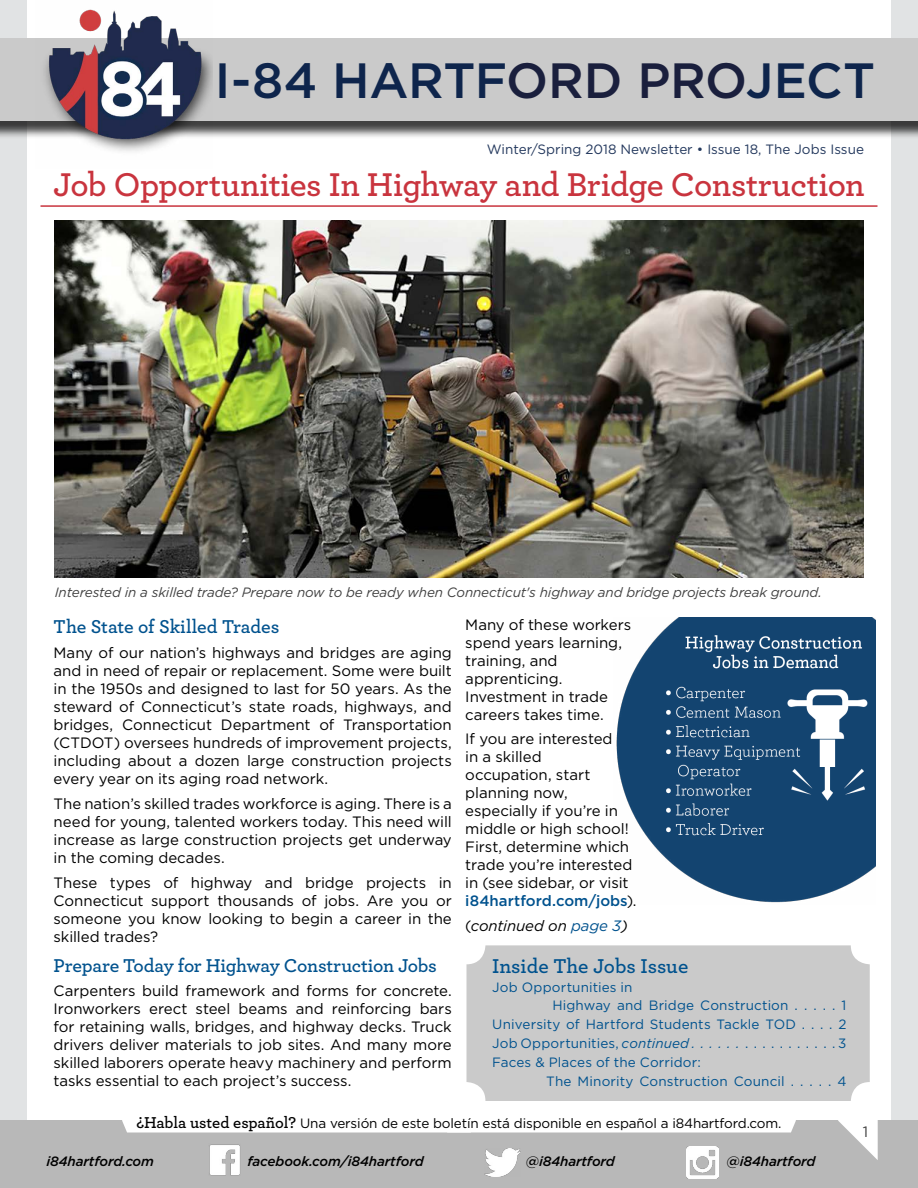
<style>
.page{position:relative;width:918px;height:1188px;background:#e1e3e4}
.page>*{position:absolute;margin:0;border:0;box-sizing:border-box;transform-origin:0 0}
.Masthead{font:500 49.5px "Gotham";letter-spacing:-.01em;color:#0e254c}
.Header_1{font:600 34.5px "Archer";letter-spacing:-.015em;color:#c9343e}
.TOC_Header{font:600 21px "Archer";color:#00528e}
.Body{font:600 19.5px "Archer";letter-spacing:-.015em;color:#00528e}
.Header_5{font:600 19.5px "Archer";letter-spacing:-.005em;color:#00528e}
.Body-2{font:15px/18px "Gotham";letter-spacing:-.005em;color:#000;text-align:justify}
.Body-3{font:italic 15px "Gotham";letter-spacing:-.005em;color:#000}
.t1{font:15px "Gotham";color:#414141}
.TOC_Contents{font:13.5px/18.9px "Gotham";letter-spacing:.01em;color:#00528e}
.t2{font:italic 13.5px "Gotham";letter-spacing:-.01em;color:#414141}
.Habla_Espanol{font:13.5px "Gotham";letter-spacing:-.01em;color:#000}
.Web_Invite{font:italic 500 13.5px "Gotham";letter-spacing:-.01em;color:#000}
.t3{font:13.5px "Gotham";color:#23385d}
.s1{color:#1a1f3d}
.s2{font-weight:500;color:#00528e}
.s3{font-style:normal}
.s4{color:#00528e}
.s5{font-style:italic}
.s6{font-family:"Archer";font-weight:600;font-size:16.5px}
</style>
<div class="page">
<div style="left:27px;top:0;width:864px;height:1121px;background:#fff"></div>
<div style="left:0;top:1120px;width:918px;height:68px;background:#b8b8b8"></div>
<svg style="left:838px;top:1120px;width:40px;height:40px"></svg>
<hr style="left:40px;top:205px;width:838px;height:2px;background:#c9343e">
<div style="left:466px;top:945px;width:404px;height:156px;background:#cacaca;border-radius:19px"></div>
<div style="left:0;top:41px;width:918px;height:99px;background:#000;opacity:.75"></div>
<div style="left:0;top:39px;width:918px;height:82px;background:#cacaca"></div>
<img style="left:36px;top:9px;width:177px;height:143px">
<img style="left:54px;top:220px;width:810px;height:358px">
<div style="left:122px;top:1120px;width:674px;height:12px;background:#fff"></div>
<img style="left:616px;top:618px;width:259px;height:285px">
<img style="left:209px;top:1144px;width:31px;height:32px">
<img style="left:485px;top:1148px;width:35px;height:29px">
<img style="left:687px;top:1146px;width:32px;height:32px">
<h1 class="Masthead" style="left:215px;top:48px;width:662px">I-84 HARTF<span class="s1">ORD PRO</span>JECT</h1>
<p class="t3" style="left:487px;top:141px;width:379px">Winter/Spring 2018 Newsletter • Issue 18, The Jobs Issue</p>
<h1 class="Header_1" style="left:53px;top:158px;width:813px">Job Opportunities In Highway and Bridge Construction</h1>
<p class="t2" style="left:55px;top:583px;width:769px">Interested in a skilled trade? Prepare now to be ready when Connecticut's highway and bridge projects break ground.</p>
<p class="Body-2" style="left:465px;top:615px;width:167px;text-align:left">Many of these workers spend years learning, training, and apprenticing.<br>Investment in trade careers takes time.</p>
<p class="Body-2" style="left:465px;top:730px;width:173px;text-align:left">If you are interested<br>in a skilled<br>occupation, start planning now, especially if you’re in middle or high school!<br>First, determine which trade you’re interested in (see sidebar, or visit <span class="s2">i84hartford.com/jobs</span>).</p>
<p class="Body-3" style="left:465px;top:916px;width:164px"><span class="s3">(</span>continued on <span class="s4">page 3</span>)</p>
<p class="TOC_Header" style="left:492px;top:950px;width:198px">Inside The Jobs Issue</p>
<p class="TOC_Contents" style="left:492px;top:977px;width:142px">Job Opportunities in</p>
<p class="TOC_Contents" style="left:552px;top:996px;width:296px">Highway and Bridge Construction . . . . . 1</p>
<p class="TOC_Contents" style="left:492px;top:1015px;width:356px">University of Hartford Students Tackle TOD . . . . 2<br>Job Opportunities, <span class="s5">continued . . . . . .</span> . . . . . . . . . . . 3</p>
<p class="TOC_Contents" style="left:546px;top:1052px;width:302px;text-indent:-54px">Faces &amp; Places of the Corridor:<br>The Minority Construction Council . . . . . 4</p>
<p class="Habla_Espanol" style="left:136px;top:1115px;width:647px"><span class="s6">¿Habla usted español?</span> Una versión de este boletín está disponible en español a i84hartford.com.</p>
<p class="Header_5" style="left:54px;top:612px;width:227px">The State of Skilled Trades</p>
<p class="Body-2" style="left:54px;top:643px;width:400px">Many of our nation’s highways and bridges are aging and in need of repair or replacement. Some were built in the 1950s and designed to last for 50 years. As the steward of Connecticut’s state roads, highways, and bridges, Connecticut Department of Transportation (CTDOT) oversees hundreds of improvement projects, including about a dozen large construction projects every year on its aging road network.</p>
<p class="Body-2" style="left:54px;top:794px;width:400px">The nation’s skilled trades workforce is aging. There is a need for young, talented workers today. This need will increase as large construction projects get underway in the coming decades.</p>
<p class="Body-2" style="left:54px;top:873px;width:400px">These types of highway and bridge projects in Connecticut support thousands of jobs. Are you or someone you know looking to begin a career in the skilled trades?</p>
<p class="Body" style="left:54px;top:951px;width:385px">Prepare Today for Highway Construction Jobs</p>
<p class="Body-2" style="left:54px;top:982px;width:400px">Carpenters build framework and forms for concrete.<br>Ironworkers erect steel beams and reinforcing bars for retaining walls, bridges, and highway decks. Truck drivers deliver materials to job sites. And many more skilled laborers operate heavy machinery and perform tasks essential to each project’s success.</p>
<p class="Web_Invite" style="left:46px;top:1153px;width:109px">i84hartford.com</p>
<p class="Web_Invite" style="left:248px;top:1153px;width:178px">facebook.com/i84hartford</p>
<p class="Web_Invite" style="left:526px;top:1153px;width:91px">@i84hartford</p>
<p class="Web_Invite" style="left:727px;top:1153px;width:91px">@i84hartford</p>
<p class="t1" style="left:863px;top:1122px;width:7px">1</p>
</div>
